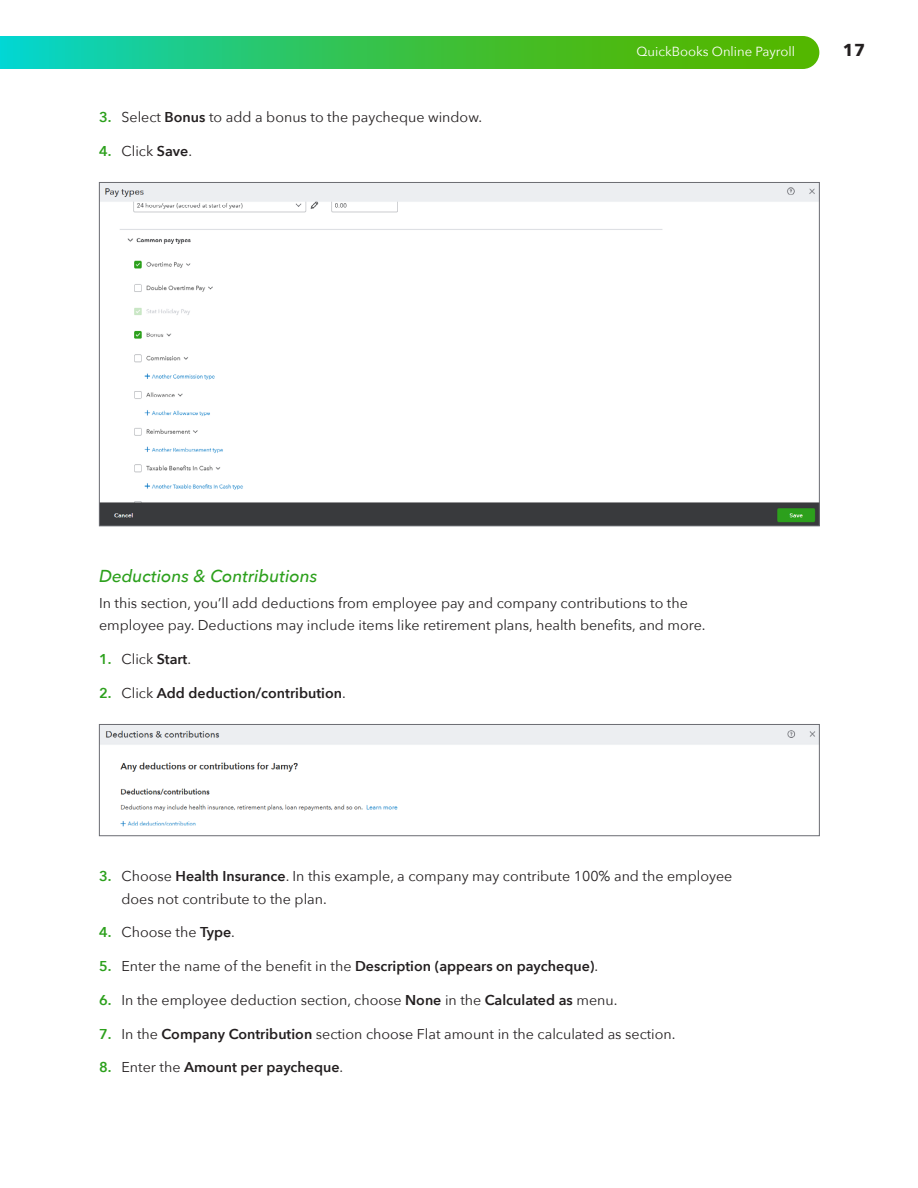
<style>
.page{position:relative;width:918px;height:1188px;background:#fff}
.page>*{position:absolute;margin:0;border:0;box-sizing:border-box;transform-origin:0 0}
.t1{font:italic 500 17.25px "Avenir Next";color:#2ca01c}
.t2{font:700 17.25px "Avenir Next";color:#231f20}
.TXT_after_H{font:14.25px/22.5px "Avenir Next";color:#231f20}
.t3{font:600 14.25px "Avenir Next";color:#231f20}
.t4{font:13.2px "Avenir Next";color:#fff}
.s1{font-weight:600;color:#2ca01c}
.s2{font-weight:600}
.s3{color:#2ca01c}
.s4{font-weight:400}
</style>
<div class="page">
<svg style="left:0;top:36px;width:819px;height:33px;background:#35c24f"></svg>
<img style="left:101px;top:184px;width:717px;height:340px">
<img style="left:101px;top:726px;width:717px;height:101px">
<div style="left:99px;top:724px;width:721px;height:112px;border:1px solid #6b6c72"></div>
<p class="TXT_after_H" style="left:99px;top:105px;width:385px"><span class="s1">3.</span> Select <span class="s2">Bonus</span> to add a bonus to the paycheque window.</p>
<p class="TXT_after_H" style="left:99px;top:139px;width:95px"><span class="s1">4.</span> Click <span class="s2">Save</span>.</p>
<p class="t4" style="left:637px;top:41px;width:160px">QuickBooks Online Payroll</p>
<p class="t2" style="left:843px;top:35px;width:24px">17</p>
<h3 class="t1" style="left:99px;top:562px;width:220px">Deductions &amp; Contributions</h3>
<p class="TXT_after_H" style="left:99px;top:591px;width:608px">In this section, you’ll add deductions from employee pay and company contributions to the employee pay. Deductions may include items like retirement plans, health benefits, and more.</p>
<p class="TXT_after_H" style="left:99px;top:647px;width:94px"><span class="s1">1.</span> Click <span class="s2">Start</span>.</p>
<p class="t3" style="left:99px;top:681px;width:248px"><span class="s3">2.</span> <span class="s4">Click</span> Add deduction/contribution<span class="s4">.</span></p>
<p class="TXT_after_H" style="left:122px;top:864px;width:612px;text-indent:-22px"><span class="s1">3.</span> Choose <span class="s2">Health Insurance</span>. In this example, a company may contribute 100% and the employee does not contribute to the plan.</p>
<p class="TXT_after_H" style="left:99px;top:921px;width:137px"><span class="s1">4.</span> Choose the <span class="s2">Type</span>.</p>
<p class="t3" style="left:99px;top:954px;width:501px"><span class="s3">5.</span> <span class="s4">Enter the name of the benefit in the</span> Description (appears on paycheque)<span class="s4">.</span></p>
<p class="TXT_after_H" style="left:99px;top:988px;width:520px"><span class="s1">6.</span> In the employee deduction section, choose <span class="s2">None</span> in the <span class="s2">Calculated as</span> menu.</p>
<p class="TXT_after_H" style="left:99px;top:1022px;width:578px"><span class="s1">7.</span> In the <span class="s2">Company Contribution</span> section choose Flat amount in the calculated as section.</p>
<p class="t3" style="left:99px;top:1055px;width:246px"><span class="s3">8.</span> <span class="s4">Enter the</span> Amount per paycheque<span class="s4">.</span></p>
</div>
